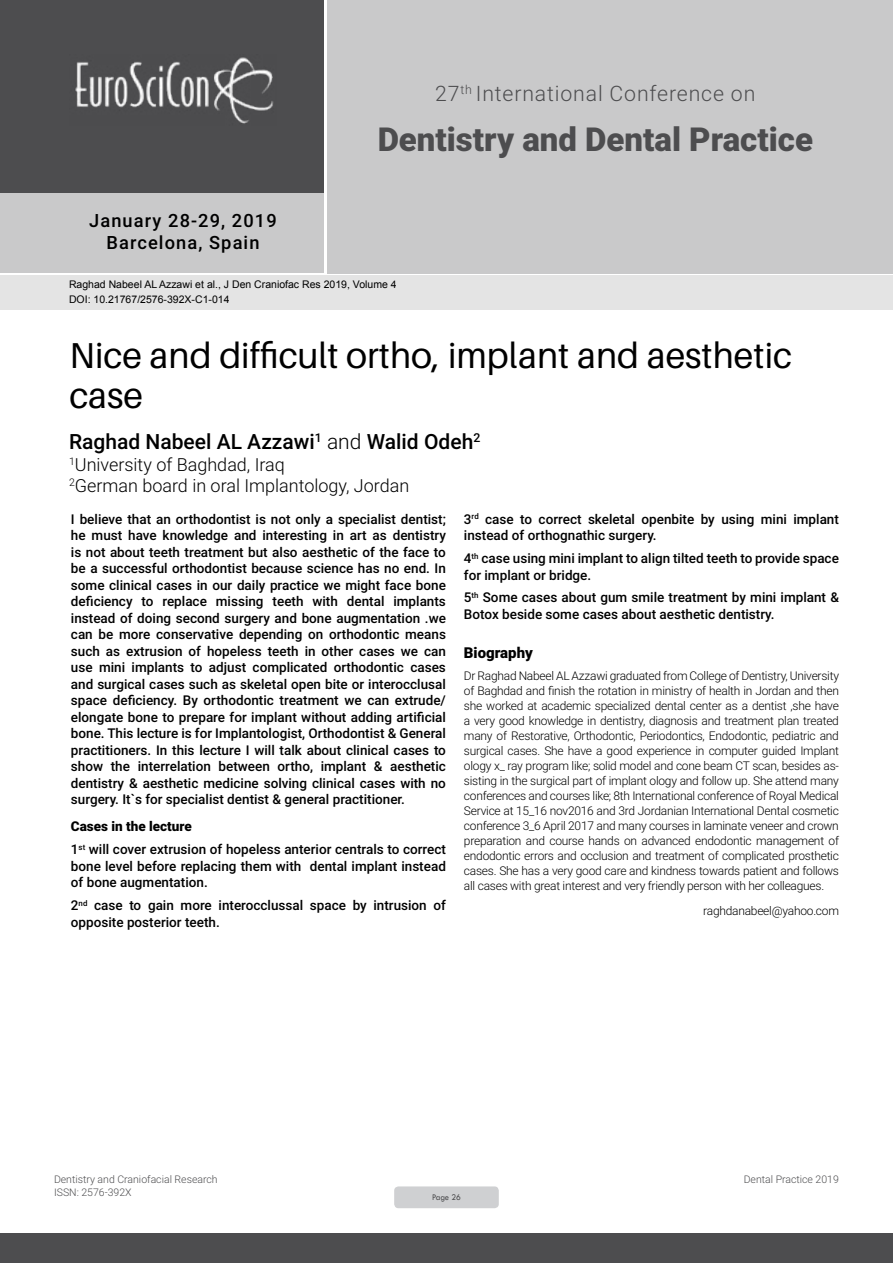
<style>
.page{position:relative;width:893px;height:1263px;background:#fff}
.page>*{position:absolute;margin:0;border:0;box-sizing:border-box;transform-origin:0 0}
.t1{font:36px/39.6px "Aileron";color:#000}
.t2{font:900 33px "Roboto";color:#4d4d4f}
.t3{font:300 21.3px "Roboto";letter-spacing:.04em;color:#4d4d4f}
.t4{font:500 21px "Roboto";color:#000}
.t5{font:500 18.3px/21.9px "Roboto";letter-spacing:.06em;color:#000;text-align:center}
.t6{font:300 18px/21.6px "Roboto";color:#000}
.t7{font:900 15px "Roboto";color:#000}
.t8{font:500 13.5px/16.5px "Roboto";color:#000}
.t9{font:300 12px/15px "Roboto";letter-spacing:-.02em;color:#000;text-align:justify}
.t10{font:10.5px/14.4px "Arial";color:#000}
.t11{font:300 10.5px "Roboto";color:#4d4d4f}
.t12{font:9px "Tw Cen";letter-spacing:-.02em;color:#4d4d4f;scale:.95 1}
.s1{font-weight:300}
.s2{font-weight:900}
</style>
<div class="page">
<div style="left:0;top:0;width:323px;height:193px;background:#4d4d4f"></div>
<div style="left:1px;top:193px;width:323px;height:80px;background:#c9c9ca"></div>
<div style="left:327px;top:0;width:566px;height:273px;background:#c9c9ca"></div>
<img style="left:75px;top:57px;width:199px;height:67px">
<div style="left:0;top:1233px;width:893px;height:30px;background:#4d4d4f"></div>
<div style="left:1px;top:275px;width:892px;height:35px;background:#e4e4e4"></div>
<div style="left:394px;top:1186px;width:105px;height:22px;background:#cfd0d2;border-radius:4px"></div>
<h3 class="t5" style="left:89px;top:209px;width:189px">January 28-29, 2019<br>Barcelona, Spain</h3>
<h3 class="t3" style="left:435px;top:78px;width:322px">27<sup>th</sup> International Conference on</h3>
<h2 class="t2" style="left:378px;top:116px;width:437px">Dentistry and Dental Practice</h2>
<p class="t10" style="left:69px;top:278px;width:329px">Raghad Nabeel AL Azzawi et al., J Den Craniofac Res 2019, Volume 4<br>DOI: 10.21767/2576-392X-C1-014</p>
<h1 class="t1" style="left:69px;top:336px;width:724px">Nice and difficult ortho, implant and aesthetic case</h1>
<h3 class="t4" style="left:69px;top:427px;width:413px">Raghad Nabeel AL Azzawi<sup>1</sup> <span class="s1">and</span> Walid Odeh<sup>2</sup></h3>
<h3 class="t6" style="left:69px;top:453px;width:342px"><sup>1</sup>University of Baghdad, Iraq<br><sup>2</sup>German board in oral Implantology, Jordan</h3>
<p class="t8" style="left:71px;top:510px;width:377px;text-align:justify">I believe that an orthodontist is not only a specialist dentist; he must have knowledge and interesting in art as dentistry is not about teeth treatment but also aesthetic of the face to be a successful orthodontist because science has no end. In some clinical cases in our daily practice we might face bone deficiency to replace missing teeth with dental implants instead of doing second surgery and bone augmentation .we can be more conservative depending on orthodontic means such as extrusion of hopeless teeth in other cases we can use mini implants to adjust complicated orthodontic cases and surgical cases such as skeletal open bite or interocclusal space deficiency. By orthodontic treatment we can extrude/ elongate bone to prepare for implant without adding artificial bone. This lecture is for Implantologist, Orthodontist &amp; General practitioners. In this lecture I will talk about clinical cases to show the interrelation between ortho, implant &amp; aesthetic dentistry &amp; aesthetic medicine solving clinical cases with no surgery. It`s for specialist dentist &amp; general practitioner.</p>
<p class="t8" style="left:71px;top:814px;width:376px;line-height:23px"><span class="s2">Cases in the lecture<br></span>1<sup>st</sup> will cover extrusion of hopeless anterior centrals to correct</p>
<p class="t8" style="left:71px;top:857px;width:376px">bone level before replacing them with dental implant instead of bone augmentation.</p>
<p class="t8" style="left:71px;top:896px;width:376px">2<sup>nd</sup> case to gain more interocclussal space by intrusion of opposite posterior teeth.</p>
<p class="t8" style="left:464px;top:510px;width:376px">3<sup>rd</sup> case to correct skeletal openbite by using mini implant instead of orthognathic surgery.</p>
<p class="t8" style="left:464px;top:549px;width:376px">4<sup>th</sup> case using mini implant to align tilted teeth to provide space for implant or bridge.</p>
<p class="t8" style="left:464px;top:589px;width:376px">5<sup>th</sup> Some cases about gum smile treatment by mini implant &amp;<br>Botox beside some cases about aesthetic dentistry.</p>
<p class="t7" style="left:464px;top:642px;width:70px">Biography</p>
<p class="t9" style="left:464px;top:667px;width:377px">Dr Raghad Nabeel AL Azzawi graduated from College of Dentistry, University of Baghdad and finish the rotation in ministry of health in Jordan and then she worked at academic specialized dental center as a dentist ,she have a very good knowledge in dentistry, diagnosis and treatment plan treated many of Restorative, Orthodontic, Periodontics, Endodontic, pediatric and surgical cases. She have a good experience in computer guided Implant ology x_ ray program like; solid model and cone beam CT scan, besides as&shy;sisting in the surgical part of implant ology and follow up. She attend many conferences and courses like; 8th International conference of Royal Medical Service at 15_16 nov2016 and 3rd Jordanian International Dental cosmetic conference 3_6 April 2017 and many courses in laminate veneer and crown preparation and course hands on advanced endodontic management of endodontic errors and occlusion and treatment of complicated prosthetic cases. She has a very good care and kindness towards patient and follows all cases with great interest and very friendly person with her colleagues.</p>
<p class="t9" style="left:703px;top:903px;width:137px">raghdanabeel@yahoo.com</p>
<p class="t11" style="left:54px;top:1172px;width:165px">Dentistry and Craniofacial Research</p>
<p class="t11" style="left:744px;top:1172px;width:97px">Dental Practice 2019</p>
<p class="t11" style="left:54px;top:1185px;width:79px">ISSN: 2576-392X</p>
<p class="t12" style="left:432px;top:1192px;width:32px">Page 26</p>
</div>
